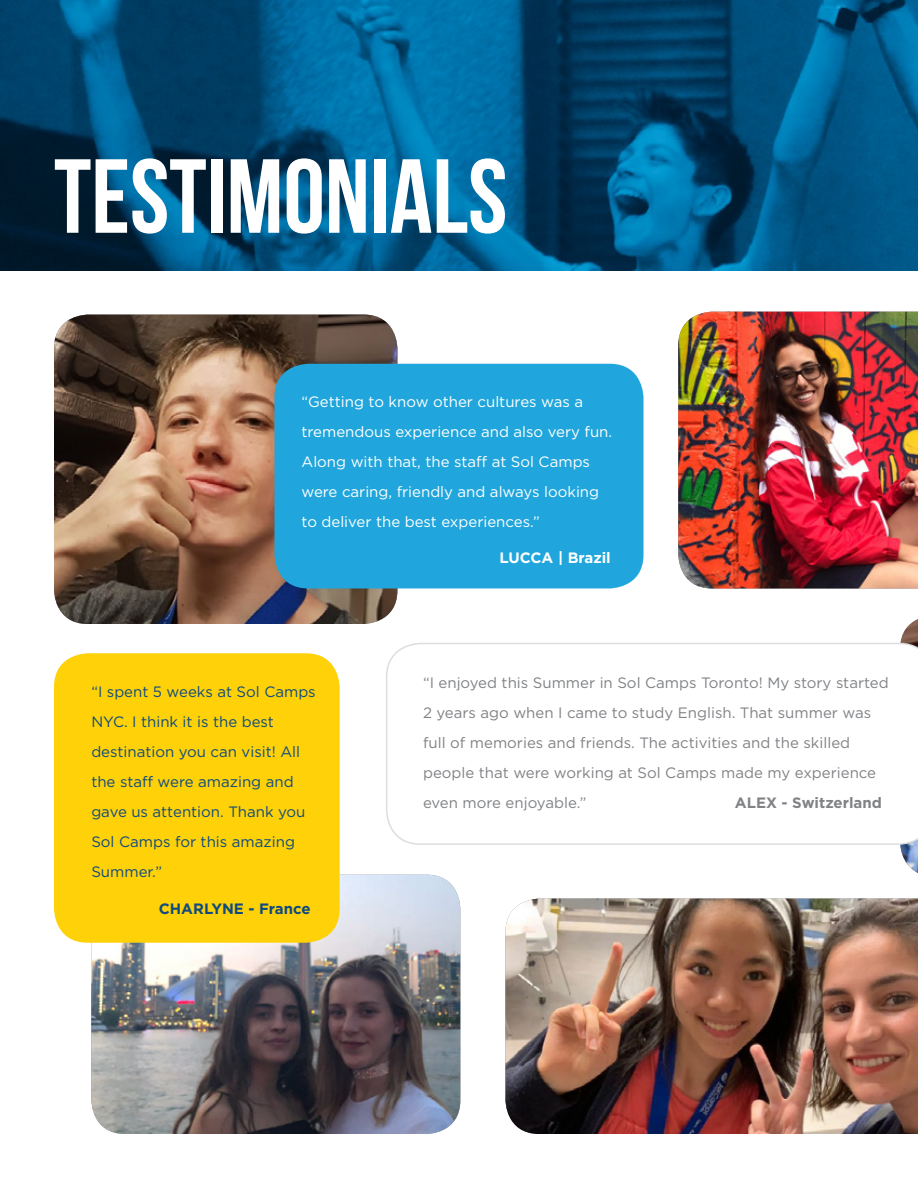
<style>
.page{position:relative;width:918px;height:1188px;background:#fff}
.page>*{position:absolute;margin:0;border:0;box-sizing:border-box;transform-origin:0 0}
.t1{font:700 105px "Bebas Neue";color:#fff}
.t2{font:15px/30px "Gotham";color:#808285}
.t3{font:15px/30px "Gotham";color:#fff}
.t4{font:15px/30px "Gotham";color:#0f4a7f}
.t5{font:700 15px "Gotham";color:#808285}
.t6{font:700 15px "Gotham";color:#0f4a7f}
.t7{font:700 15px "Gotham";color:#fff}
</style>
<div class="page">
<img style="left:0;top:0;width:918px;height:270px">
<img style="left:54px;top:315px;width:343px;height:309px">
<div style="left:274px;top:364px;width:370px;height:224px;background:#20a6dc;border-radius:34px"></div>
<img style="left:900px;top:619px;width:18px;height:254px">
<svg style="left:386px;top:643px;width:532px;height:202px"></svg>
<img style="left:505px;top:899px;width:413px;height:235px">
<img style="left:91px;top:875px;width:369px;height:259px">
<div style="left:54px;top:653px;width:286px;height:290px;background:#fed109;border-radius:34px"></div>
<img style="left:678px;top:312px;width:240px;height:276px">
<h1 class="t1" style="left:54px;top:139px;width:455px">TESTIMONIALS</h1>
<p class="t3" style="left:302px;top:386px;width:312px">“Getting to know other cultures was a tremendous experience and also very fun.<br>Along with that, the staff at Sol Camps were caring, friendly and always looking to deliver the best experiences.”</p>
<p class="t7" style="left:499px;top:548px;width:113px">LUCCA | Brazil</p>
<p class="t4" style="left:91px;top:677px;width:226px">“I spent 5 weeks at Sol Camps<br>NYC. I think it is the best destination you can visit! All the staff were amazing and gave us attention. Thank you<br>Sol Camps for this amazing<br>Summer.”</p>
<p class="t6" style="left:159px;top:899px;width:153px">CHARLYNE - France</p>
<p class="t2" style="left:423px;top:668px;width:467px">“I enjoyed this Summer in Sol Camps Toronto! My story started 2 years ago when I came to study English. That summer was full of memories and friends. The activities and the skilled people that were working at Sol Camps made my experience even more enjoyable.”</p>
<p class="t5" style="left:735px;top:793px;width:148px">ALEX - Switzerland</p>
</div>
